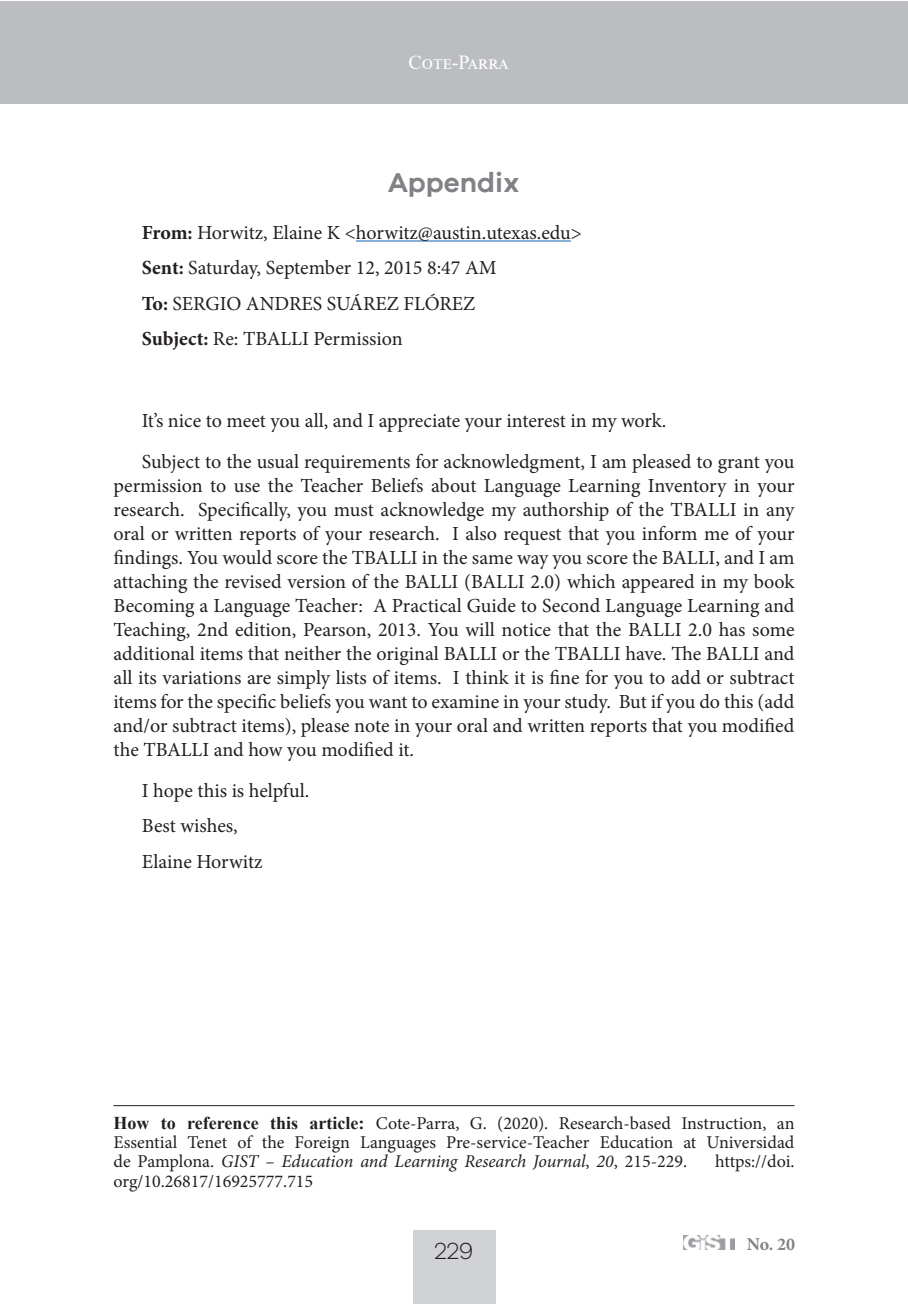
<style>
.page{position:relative;width:908px;height:1304px;background:#fff}
.page>*{position:absolute;margin:0;border:0;box-sizing:border-box;transform-origin:0 0}
.t1{font:600 28px "Galano Grotesque";color:#808285}
.t2{font:300 24px "Galano Grotesque";color:#231f20}
.t3{font:20px/24px "Minion Pro";color:#231f20}
.t4{font:20px "Times New Roman";letter-spacing:.075em;color:#fff}
.t5{font:18px/19.4px "Minion Pro";color:#231f20;text-align:justify}
.t6{font:700 18px "Minion Pro";color:#808285}
.s1{font-weight:700}
.s2{font-family:"Times New Roman";font-weight:700}
.s3{font-style:italic}
</style>
<div class="page">
<div style="left:412px;top:1230px;width:83px;height:74px;background:#d1d2d4"></div>
<img style="left:683px;top:1236px;width:51px;height:13px">
<div style="left:0;top:1px;width:906px;height:102px;background:#bcbdc0"></div>
<hr style="left:356px;top:240px;width:214px;height:1px;background:#0f63b1">
<hr style="left:113px;top:1105px;width:681px;height:1px;background:#231f20">
<p class="t4" style="left:408px;top:48px;width:100px">Cote-Parra</p>
<h1 class="t1" style="left:388px;top:166px;width:133px">Appendix</h1>
<p class="t3" style="left:142px;top:215px;width:441px;line-height:35.4px"><span class="s1">From:</span> Horwitz, Elaine K &lt;horwitz@austin.utexas.edu&gt; <span class="s1">Sent:</span> Saturday, September 12, 2015 8:47 AM<br><span class="s1">To:</span> SERGIO ANDRES SUÁREZ FLÓREZ<br><span class="s1">Subject:</span> Re: TBALLI Permission</p>
<p class="t3" style="left:142px;top:400px;width:653px;line-height:41px">It’s nice to meet you all, and I appreciate your interest in my work.<br>Subject to the usual requirements for acknowledgment, I am pleased to grant you</p>
<p class="t3" style="left:113px;top:474px;width:682px;text-align:justify">permission to use the Teacher Beliefs about Language Learning Inventory in your research. Specifically, you must acknowledge my authorship of the TBALLI in any oral or written reports of your research. I also request that you inform me of your findings. You would score the TBALLI in the same way you score the BALLI, and I am attaching the revised version of the BALLI (BALLI 2.0) which appeared in my book Becoming a Language Teacher: A Practical Guide to Second Language Learning and Teaching, 2nd edition, Pearson, 2013. You will notice that the BALLI 2.0 has some additional items that neither the original BALLI or the TBALLI have. The BALLI and all its variations are simply lists of items. I think it is fine for you to add or subtract items for the specific beliefs you want to examine in your study. But if you do this (add and/or subtract items), please note in your oral and written reports that you modified the TBALLI and how you modified it.</p>
<p class="t3" style="left:142px;top:773px;width:169px;line-height:35.4px">I hope this is helpful.<br>Best wishes,<br>Elaine Horwitz</p>
<p class="t5" style="left:113px;top:1113px;width:682px"><span class="s2">How to reference this article:</span> Cote-Parra, G. (2020). Research-based Instruction, an Essential Tenet of the Foreign Languages Pre-service-Teacher Education at Universidad de Pamplona. <span class="s3">GIST – Education and Learning Research Journal</span>, <span class="s3">20</span>, 215-229.</p>
<p class="t5" style="left:714px;top:1152px;width:81px">https://doi.</p>
<p class="t5" style="left:113px;top:1171px;width:201px">org/10.26817/16925777.715</p>
<p class="t2" style="left:434px;top:1237px;width:41px">229</p>
<p class="t6" style="left:746px;top:1232px;width:50px">No. 20</p>
</div>
